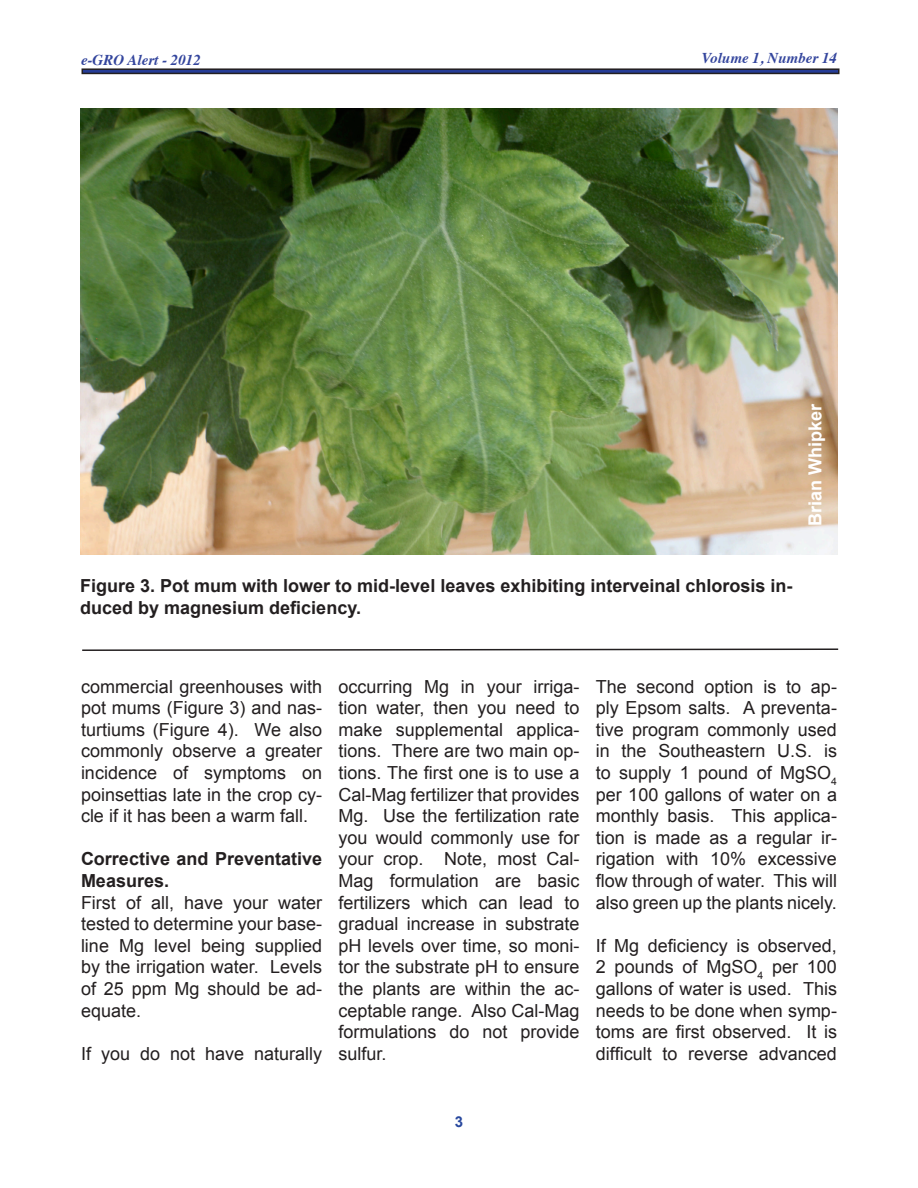
<style>
.page{position:relative;width:918px;height:1188px;background:#fff}
.page>*{position:absolute;margin:0;border:0;box-sizing:border-box;transform-origin:0 0}
.t1{font:18px/21.6px "Arial";color:#231f20;text-align:justify}
.t2{font:700 18px/21.6px "Arial";color:#231f20}
.t3{font:700 18px "Arial";color:#fff}
.t4{font:italic 700 15px "Times";color:#33459d}
.t5{font:700 15px "Arial";color:#28489e}
</style>
<div class="page">
<div style="left:82px;top:68px;width:758px;height:6px;border:2px solid #231f20"></div>
<svg style="left:82px;top:648px;width:757px;height:3px"></svg>
<img style="left:81px;top:108px;width:756px;height:447px">
<p class="t4" style="left:81px;top:45px;width:121px">e-GRO Alert - 2012</p>
<p class="t4" style="left:702px;top:44px;width:137px">Volume 1, Number 14</p>
<p class="t3" style="left:803px;top:526px;width:124px;rotate:-90deg">Brian Whipker</p>
<p class="t2" style="left:80px;top:575px;width:714px">Figure 3. Pot mum with lower to mid-level leaves exhibiting interveinal chlorosis in&shy;duced by magnesium deficiency.</p>
<p class="t1" style="left:81px;top:676px;width:243px">commercial greenhouses with pot mums (Figure 3) and nas&shy;turtiums (Figure 4). We also commonly observe a greater incidence of symptoms on poinsettias late in the crop cy&shy;cle if it has been a warm fall.</p>
<p class="t2" style="left:81px;top:849px;width:243px">Corrective and Preventative<br>Measures.</p>
<p class="t1" style="left:81px;top:892px;width:243px">First of all, have your water tested to determine your base&shy;line Mg level being supplied by the irrigation water. Levels of 25 ppm Mg should be ad&shy;equate.</p>
<p class="t1" style="left:81px;top:1043px;width:243px">If you do not have naturally</p>
<p class="t1" style="left:338px;top:676px;width:243px">occurring Mg in your irriga&shy;tion water, then you need to make supplemental applica&shy;tions. There are two main op&shy;tions. The first one is to use a Cal-Mag fertilizer that provides Mg. Use the fertilization rate you would commonly use for your crop. Note, most Cal-Mag formulation are basic fertilizers which can lead to gradual increase in substrate pH levels over time, so moni&shy;tor the substrate pH to ensure the plants are within the ac&shy;ceptable range. Also Cal-Mag formulations do not provide sulfur.</p>
<p class="t1" style="left:596px;top:676px;width:243px">The second option is to ap&shy;ply Epsom salts. A preventa&shy;tive program commonly used in the Southeastern U.S. is to supply 1 pound of MgSO<sub>4 </sub>per 100 gallons of water on a monthly basis. This applica&shy;tion is made as a regular ir&shy;rigation with 10% excessive flow through of water. This will also green up the plants nicely.</p>
<p class="t1" style="left:596px;top:935px;width:243px">If Mg deficiency is observed, 2 pounds of MgSO<sub>4</sub> per 100 gallons of water is used. This needs to be done when symp&shy;toms are first observed. It is difficult to reverse advanced</p>
<p class="t5" style="left:455px;top:1112px;width:10px">3</p>
</div>
